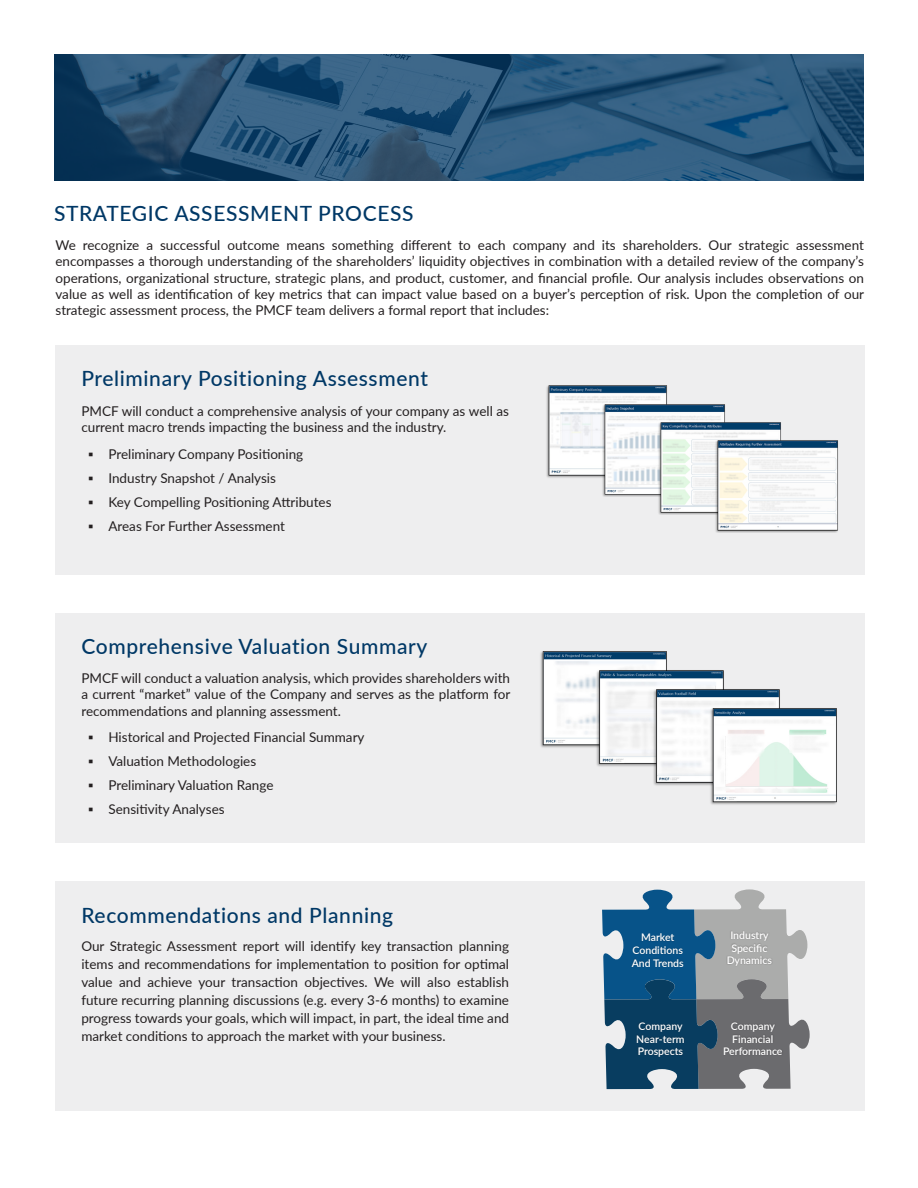
<style>
.page{position:relative;width:918px;height:1188px;background:#fff}
.page>*{position:absolute;margin:0;border:0;box-sizing:border-box;transform-origin:0 0}
.t1{font:500 21px "Lato";letter-spacing:.03em;color:#003866}
.t2{font:13.5px/16.2px "Lato";color:#231f20;text-align:justify}
.t3{font:600 10.5px/12.6px "Lato";color:#fff;text-align:center}
</style>
<div class="page">
<img style="left:54px;top:54px;width:810px;height:126px">
<div style="left:56px;top:346px;width:810px;height:229px;background:#eeeeef"></div>
<img style="left:546px;top:385px;width:121px;height:93px">
<img style="left:601px;top:403px;width:124px;height:94px">
<img style="left:658px;top:421px;width:123px;height:94px">
<img style="left:715px;top:440px;width:123px;height:93px">
<div style="left:56px;top:613px;width:810px;height:230px;background:#eeeeef"></div>
<img style="left:540px;top:651px;width:127px;height:97px">
<img style="left:596px;top:670px;width:128px;height:97px">
<img style="left:653px;top:689px;width:127px;height:97px">
<img style="left:710px;top:708px;width:127px;height:97px">
<div style="left:56px;top:881px;width:810px;height:229px;background:#eeeeef"></div>
<svg style="left:602px;top:889px;width:208px;height:200px"></svg>
<div style="left:726px;top:930px;width:47px;height:37px;background:#231f20;opacity:.3"></div>
<div style="left:630px;top:933px;width:55px;height:34px;background:#231f20;opacity:.3"></div>
<div style="left:636px;top:1021px;width:49px;height:37px;background:#093b5c"></div>
<div style="left:722px;top:1021px;width:62px;height:35px;background:#231f20;opacity:.3"></div>
<p class="t1" style="left:54px;top:198px;width:361px">STRATEGIC ASSESSMENT PROCESS</p>
<p class="t2" style="left:56px;top:237px;width:810px">We recognize a successful outcome means something different to each company and its shareholders. Our strategic assessment encompasses a thorough understanding of the shareholders’ liquidity objectives in combination with a detailed review of the company’s operations, organizational structure, strategic plans, and product, customer, and financial profile. Our analysis includes observations on value as well as identification of key metrics that can impact value based on a buyer’s perception of risk. Upon the completion of our strategic assessment process, the PMCF team delivers a formal report that includes:</p>
<p class="t1" style="left:81px;top:363px;width:348px">Preliminary Positioning Assessment</p>
<p class="t2" style="left:81px;top:403px;width:429px">PMCF will conduct a comprehensive analysis of your company as well as current macro trends impacting the business and the industry.</p>
<p class="t2" style="left:88px;top:445px;width:217px">▪ Preliminary Company Positioning</p>
<p class="t2" style="left:88px;top:469px;width:189px">▪ Industry Snapshot / Analysis</p>
<p class="t2" style="left:88px;top:493px;width:245px">▪ Key Compelling Positioning Attributes</p>
<p class="t2" style="left:88px;top:517px;width:198px">▪ Areas For Further Assessment</p>
<p class="t1" style="left:81px;top:631px;width:347px">Comprehensive Valuation Summary</p>
<p class="t2" style="left:81px;top:670px;width:431px">PMCF will conduct a valuation analysis, which provides shareholders with a current “market” value of the Company and serves as the platform for recommendations and planning assessment.</p>
<p class="t2" style="left:88px;top:729px;width:278px">▪ Historical and Projected Financial Summary</p>
<p class="t2" style="left:88px;top:753px;width:170px">▪ Valuation Methodologies</p>
<p class="t2" style="left:88px;top:777px;width:187px">▪ Preliminary Valuation Range</p>
<p class="t2" style="left:88px;top:801px;width:138px">▪ Sensitivity Analyses</p>
<p class="t1" style="left:81px;top:900px;width:313px">Recommendations and Planning</p>
<p class="t2" style="left:81px;top:936px;width:429px;line-height:18px">Our Strategic Assessment report will identify key transaction planning items and recommendations for implementation to position for optimal value and achieve your transaction objectives. We will also establish future recurring planning discussions (e.g. every 3-6 months) to examine progress towards your goals, which will impact, in part, the ideal time and market conditions to approach the market with your business.</p>
<p class="t3" style="left:641px;top:931px;width:35px">Market</p>
<p class="t3" style="left:632px;top:943px;width:54px;text-align:left">Conditions<br>And Trends</p>
<p class="t3" style="left:727px;top:928px;width:47px">Industry<br>Specific<br>Dynamics</p>
<p class="t3" style="left:636px;top:1019px;width:50px;text-align:left">Company<br>Near-term<br>Prospects</p>
<p class="t3" style="left:723px;top:1019px;width:61px">Company<br>Financial<br>Performance</p>
</div>
